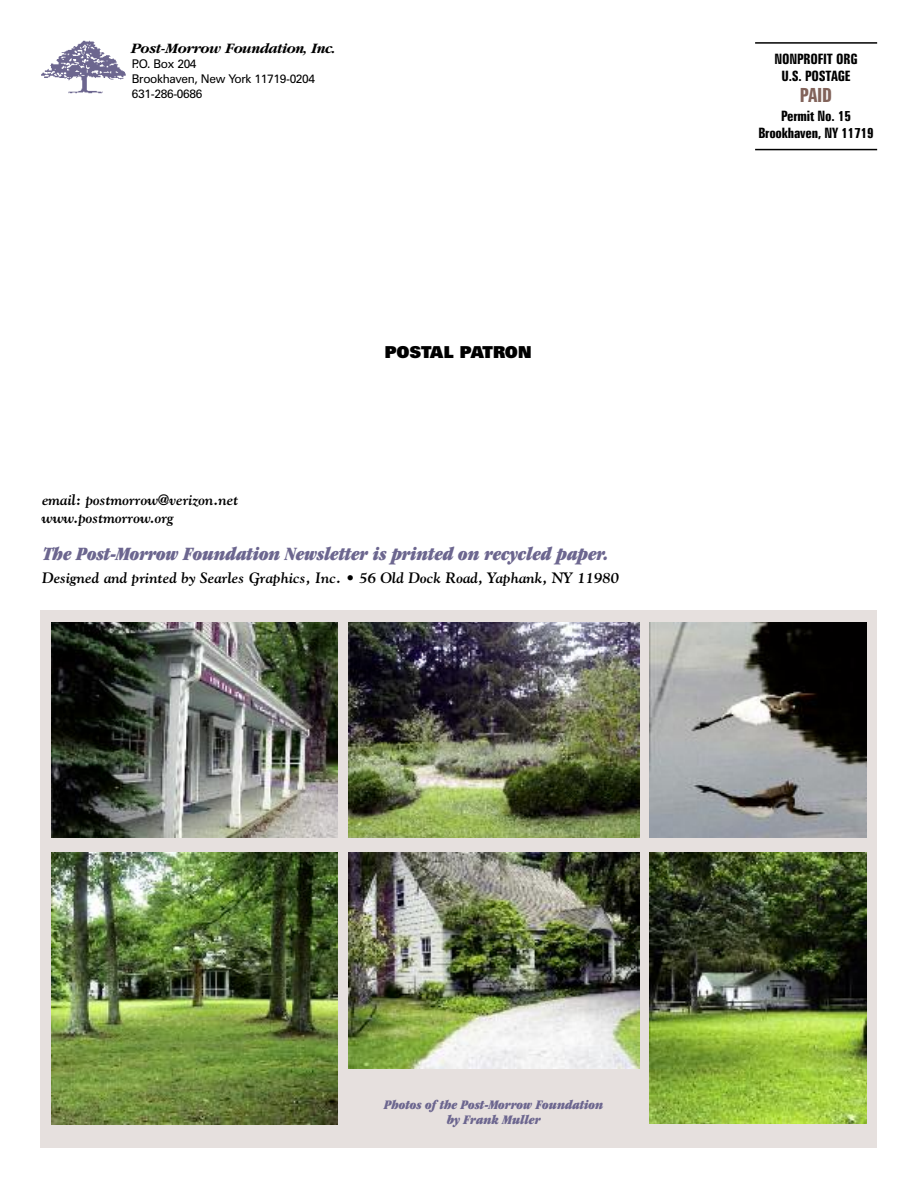
<style>
.page{position:relative;width:918px;height:1188px;background:#fff}
.page>*{position:absolute;margin:0;border:0;box-sizing:border-box;transform-origin:0 0}
.t1{font:italic ultra-condensed 19.5px "Garamond";letter-spacing:-.015em;color:#6c668f}
.t2{font:700 extra-condensed 19.5px "Zurich BT";color:#82635a;scale:1.05 1}
.t3{font:900 16.5px "Zurich BT";letter-spacing:-.02em;color:#000}
.t4{font:italic 700 15px/18px "Goudy";color:#000}
.t5{font:italic 700 15px "Garamond";letter-spacing:-.03em;color:#000}
.t6{font:700 extra-condensed 14.25px/17.1px "Zurich BT";letter-spacing:-.015em;color:#000;text-align:center;scale:1.05 1}
.t7{font:italic ultra-condensed 13.5px/15px "Garamond";letter-spacing:-.01em;color:#6c668f;text-align:center}
.t8{font:12px/15px "Zurich BT";letter-spacing:-.025em;color:#000}
</style>
<div class="page">
<div style="left:40px;top:610px;width:838px;height:538px;background:#e6e0de"></div>
<img style="left:41px;top:40px;width:85px;height:54px">
<hr style="left:755px;top:149px;width:122px;height:1px;background:#000">
<hr style="left:755px;top:42px;width:122px;height:2px;background:#000">
<img style="left:52px;top:622px;width:286px;height:216px">
<img style="left:650px;top:622px;width:217px;height:216px">
<img style="left:349px;top:622px;width:290px;height:216px">
<img style="left:52px;top:852px;width:286px;height:272px">
<img style="left:348px;top:852px;width:291px;height:216px">
<img style="left:649px;top:853px;width:218px;height:271px">
<p class="t5" style="left:132px;top:39px;width:207px">Post-Morrow Foundation, Inc.</p>
<p class="t8" style="left:132px;top:57px;width:185px">P.O. Box 204<br>Brookhaven, New York 11719-0204<br>631-286-0686</p>
<p class="t6" style="left:774px;top:51px;width:81px">NONPROFIT ORG<br>U.S. POSTAGE</p>
<h1 class="t2" style="left:800px;top:88px;width:32px">PAID</h1>
<p class="t6" style="left:758px;top:109px;width:111px">Permit No. 15<br>Brookhaven, NY 11719</p>
<p class="t4" style="left:42px;top:491px;width:198px">email: postmorrow@verizon.net www.postmorrow.org</p>
<p class="t3" style="left:385px;top:346px;width:149px">POSTAL PATRON</p>
<h1 class="t1" style="left:43px;top:546px;width:567px">The Post-Morrow Foundation Newsletter is printed on recycled paper.</h1>
<p class="t4" style="left:42px;top:568px;width:579px">Designed and printed by Searles Graphics, Inc. • 56 Old Dock Road, Yaphank, NY 11980</p>
<p class="t7" style="left:384px;top:1098px;width:221px">Photos of the Post-Morrow Foundation by Frank Muller</p>
</div>
